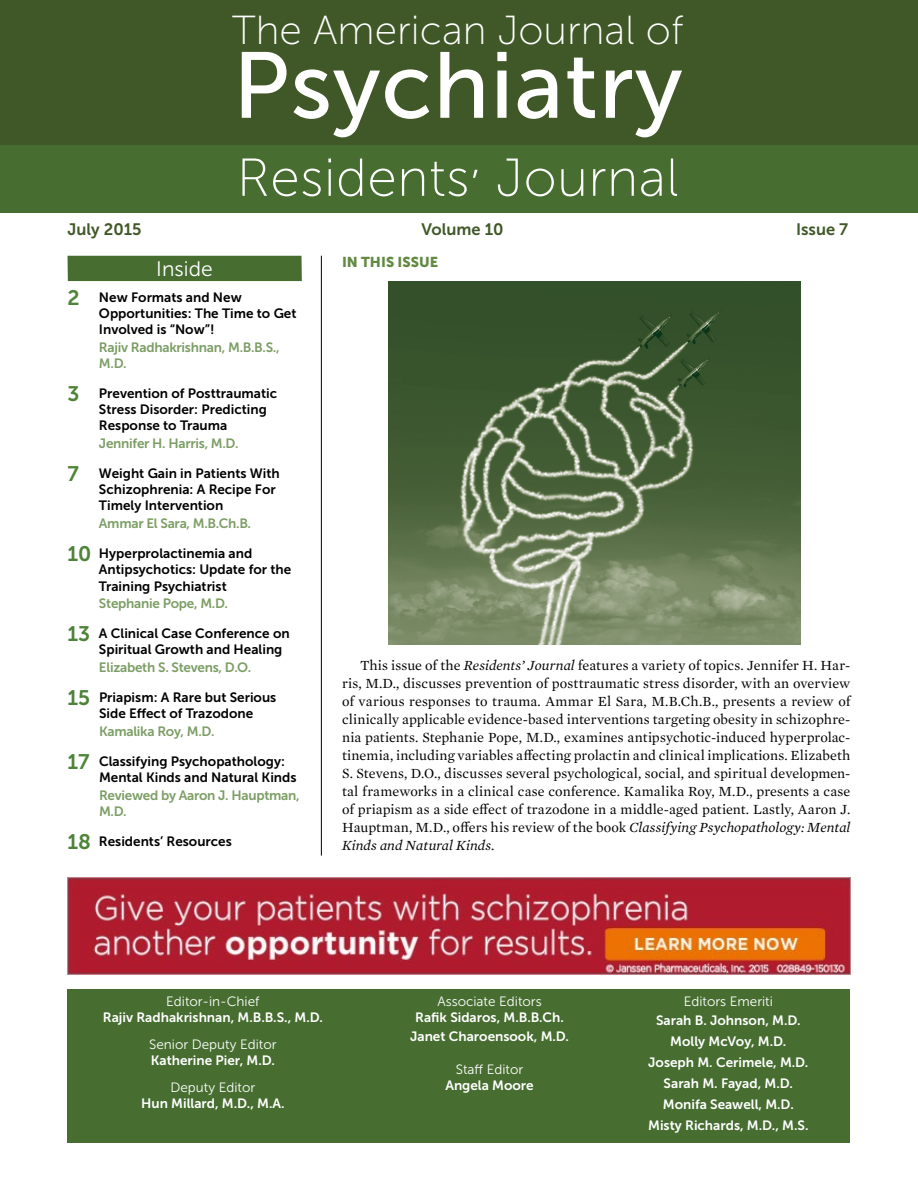
<style>
.page{position:relative;width:918px;height:1188px;background:#fff}
.page>*{position:absolute;margin:0;border:0;box-sizing:border-box;transform-origin:0 0}
.t1{font:93.3px "Museo Sans 500";letter-spacing:.01em;color:#fff}
.t2{font:53.25px "Museo Sans 100";letter-spacing:.01em;color:#fff}
.t3{font:40.5px "Museo Sans 100";color:#fff}
.t4{font:21px "Museo Sans 300";color:#fff}
.t5{font:16.5px "Museo Sans 700";color:#405827}
.t6{font:14.25px/18px "Mercury Text G1";letter-spacing:.005em;color:#000;text-align:justify}
.t7{font:14.25px "Museo Sans 900";letter-spacing:.005em;color:#628941}
.t8{font:13.5px/16.2px "Museo Sans 700";color:#000}
.t9{font:13.5px/21px "Museo Sans 700";color:#fff;text-align:center}
.t10{font:13.5px/16.2px "Museo Sans 700";letter-spacing:-.02em;color:#7c9e65}
.t11{font:13.5px "Museo Sans 300";color:#fff}
.s1{font-size:21px;color:#4d8438}
.s2{font-style:italic}
</style>
<div class="page">
<div style="left:0;top:0;width:918px;height:213px;background:#405827"></div>
<div style="left:0;top:145px;width:918px;height:68px;background:#476e30"></div>
<div style="left:68px;top:256px;width:234px;height:25px;background:#476e30"></div>
<hr style="left:321px;top:256px;width:1px;height:600px;background:#000">
<div style="left:68px;top:989px;width:782px;height:153px;background:#476e30"></div>
<img style="left:68px;top:878px;width:782px;height:96px">
<img style="left:389px;top:281px;width:412px;height:363px">
<h3 class="t3" style="left:232px;top:9px;width:453px">The American Journal of</h3>
<h1 class="t1" style="left:233px;top:35px;width:451px">Psychiatry</h1>
<h2 class="t2" style="left:237px;top:149px;width:443px">Residents’ Journal</h2>
<p class="t5" style="left:68px;top:220px;width:76px">July 2015</p>
<p class="t5" style="left:421px;top:220px;width:84px">Volume 10</p>
<p class="t5" style="left:796px;top:220px;width:54px">Issue 7</p>
<h3 class="t4" style="left:156px;top:257px;width:58px">Inside</h3>
<p class="t7" style="left:342px;top:254px;width:98px">IN THIS ISSUE</p>
<p class="t8" style="left:99px;top:289px;width:199px;text-indent:-31px"><span class="s1">2</span> New Formats and New<br>Opportunities: The Time to Get<br>Involved is “Now”!</p>
<p class="t10" style="left:99px;top:339px;width:182px">Rajiv Radhakrishnan, M.B.B.S.,<br>M.D.</p>
<p class="t8" style="left:99px;top:385px;width:180px;text-indent:-31px"><span class="s1">3</span> Prevention of Posttraumatic<br>Stress Disorder: Predicting<br>Response to Trauma</p>
<p class="t10" style="left:99px;top:435px;width:141px">Jennifer H. Harris, M.D.</p>
<p class="t8" style="left:99px;top:465px;width:182px;text-indent:-31px"><span class="s1">7</span> Weight Gain in Patients With<br>Schizophrenia: A Recipe For<br>Timely Intervention</p>
<p class="t10" style="left:99px;top:515px;width:154px">Ammar El Sara, M.B.Ch.B.</p>
<p class="t8" style="left:99px;top:545px;width:194px;text-indent:-31px"><span class="s1">10</span> Hyperprolactinemia and<br>Antipsychotics: Update for the<br>Training Psychiatrist</p>
<p class="t10" style="left:99px;top:595px;width:131px">Stephanie Pope, M.D.</p>
<p class="t8" style="left:99px;top:625px;width:192px;text-indent:-31px"><span class="s1">13</span> A Clinical Case Conference on<br>Spiritual Growth and Healing</p>
<p class="t10" style="left:99px;top:659px;width:154px">Elizabeth S. Stevens, D.O.</p>
<p class="t8" style="left:99px;top:689px;width:179px;text-indent:-32px"><span class="s1">15</span> Priapism: A Rare but Serious<br>Side Effect of Trazodone</p>
<p class="t10" style="left:99px;top:723px;width:117px">Kamalika Roy, M.D.</p>
<p class="t8" style="left:99px;top:753px;width:199px;text-indent:-32px"><span class="s1">17</span> Classifying Psychopathology:<br>Mental Kinds and Natural Kinds</p>
<p class="t10" style="left:99px;top:787px;width:202px">Reviewed by Aaron J. Hauptman,<br>M.D.</p>
<p class="t8" style="left:68px;top:833px;width:166px"><span class="s1">18</span> Residents’ Resources</p>
<p class="t6" style="left:342px;top:655px;width:510px;text-indent:18px">This issue of the <span class="s2">Residents’ Journal</span> features a variety of topics. Jennifer H. Har&shy;ris, M.D., discusses prevention of posttraumatic stress disorder, with an overview of various responses to trauma. Ammar El Sara, M.B.Ch.B., presents a review of clinically applicable evidence-based interventions targeting obesity in schizophre&shy;nia patients. Stephanie Pope, M.D., examines antipsychotic-induced hyperprolac&shy;tinemia, including variables affecting prolactin and clinical implications. Elizabeth S. Stevens, D.O., discusses several psychological, social, and spiritual developmen&shy;tal frameworks in a clinical case conference. Kamalika Roy, M.D., presents a case of priapism as a side effect of trazodone in a middle-aged patient. Lastly, Aaron J.<br>Hauptman, M.D., offers his review of the book <span class="s2">Classifying Psychopathology: Mental Kinds and Natural Kinds</span>.</p>
<p class="t11" style="left:166px;top:994px;width:95px">Editor-in-Chief</p>
<p class="t9" style="left:103px;top:1007px;width:222px">Rajiv Radhakrishnan, M.B.B.S., M.D.</p>
<p class="t11" style="left:149px;top:1037px;width:129px">Senior Deputy Editor</p>
<p class="t9" style="left:151px;top:1050px;width:126px">Katherine Pier, M.D.</p>
<p class="t11" style="left:171px;top:1080px;width:86px">Deputy Editor</p>
<p class="t9" style="left:141px;top:1093px;width:145px">Hun Millard, M.D., M.A.</p>
<p class="t11" style="left:437px;top:994px;width:106px">Associate Editors</p>
<p class="t9" style="left:410px;top:1008px;width:161px;line-height:19.2px">Rafik Sidaros, M.B.B.Ch.<br>Janet Charoensook, M.D.</p>
<p class="t11" style="left:456px;top:1062px;width:69px">Staff Editor</p>
<p class="t9" style="left:445px;top:1075px;width:90px">Angela Moore</p>
<p class="t11" style="left:684px;top:994px;width:91px">Editors Emeriti</p>
<p class="t9" style="left:648px;top:1010px;width:162px">Sarah B. Johnson, M.D.<br>Molly McVoy, M.D.<br>Joseph M. Cerimele, M.D.<br>Sarah M. Fayad, M.D.<br>Monifa Seawell, M.D.<br>Misty Richards, M.D., M.S.</p>
</div>
